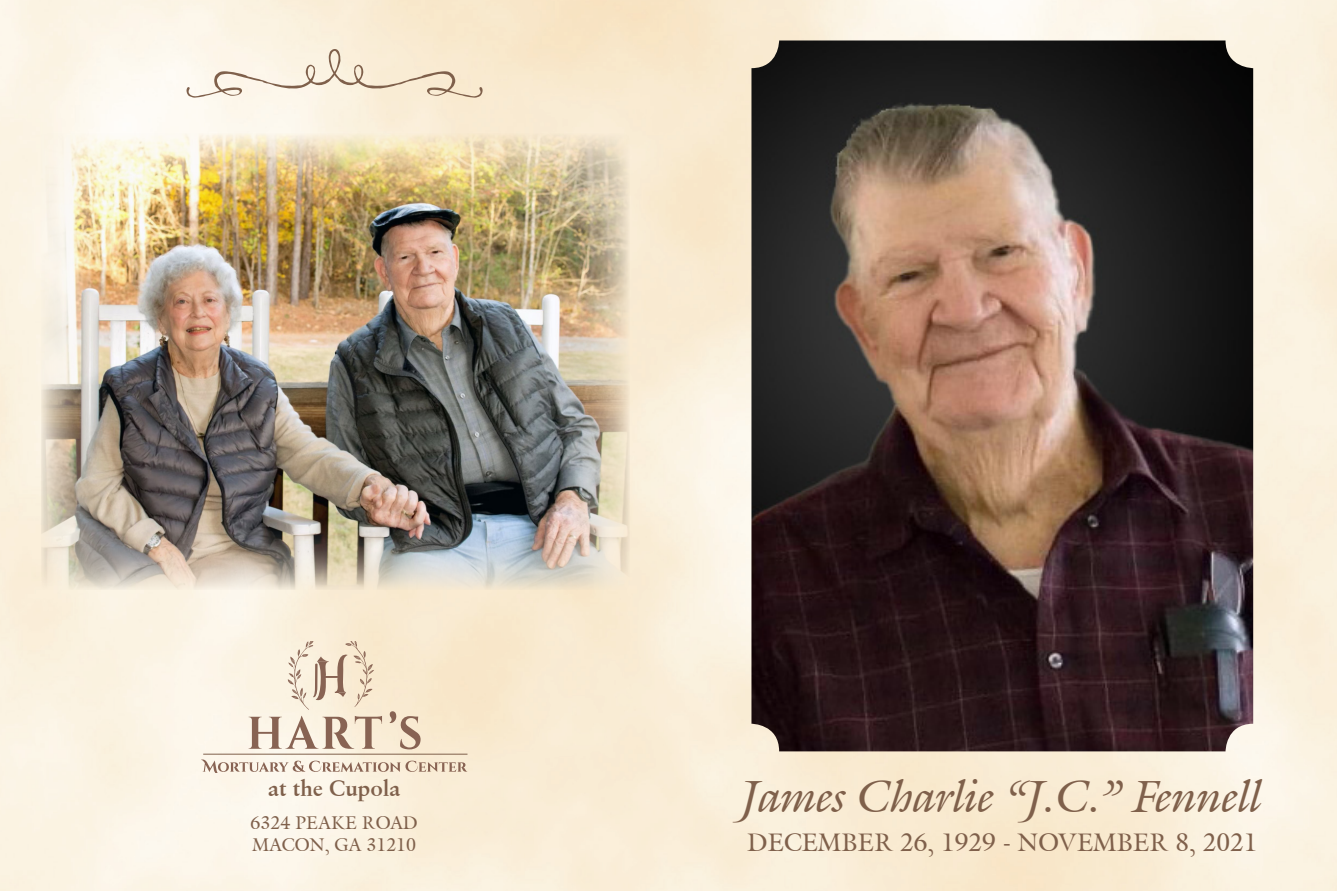
<style>
.page{position:relative;width:1337px;height:891px;background:#fff}
.page>*{position:absolute;margin:0;border:0;box-sizing:border-box;transform-origin:0 0}
.t1{font:italic 45px "Galliard IT Cby BT";color:#7f604b}
.t2{font:24.75px "Galliard IT Cby BT";color:#7f604b}
.t3{font:700 22.5px "Garamond Retrospective OSS Si";color:#7f604b}
.t4{font:18px "Galliard IT Cby BT";color:#7f604b}
</style>
<div class="page">
<img style="left:0;top:0;width:1336px;height:891px">
<img style="left:751px;top:40px;width:502px;height:711px">
<img style="left:41px;top:133px;width:588px;height:457px">
<svg style="left:249px;top:716px;width:133px;height:33px;background:#d4c1b1"></svg>
<svg style="left:389px;top:711px;width:32px;height:38px"></svg>
<svg style="left:288px;top:641px;width:86px;height:69px;background:#e7d7c2"></svg>
<svg style="left:201px;top:759px;width:266px;height:13px;background:#dccbbb"></svg>
<hr style="left:203px;top:754px;width:264px;height:1px;background:#7f604b">
<svg style="left:186px;top:49px;width:296px;height:49px;background:#faf0de"></svg>
<p class="t3" style="left:268px;top:774px;width:134px">at the Cupola</p>
<p class="t4" style="left:251px;top:811px;width:169px">6324 PEAKE ROAD</p>
<p class="t4" style="left:252px;top:833px;width:165px">MACON, GA 31210</p>
<p class="t1" style="left:742px;top:766px;width:522px">James Charlie “J.C.” Fennell</p>
<p class="t2" style="left:747px;top:826px;width:512px">DECEMBER 26, 1929 - NOVEMBER 8, 2021</p>
</div>
